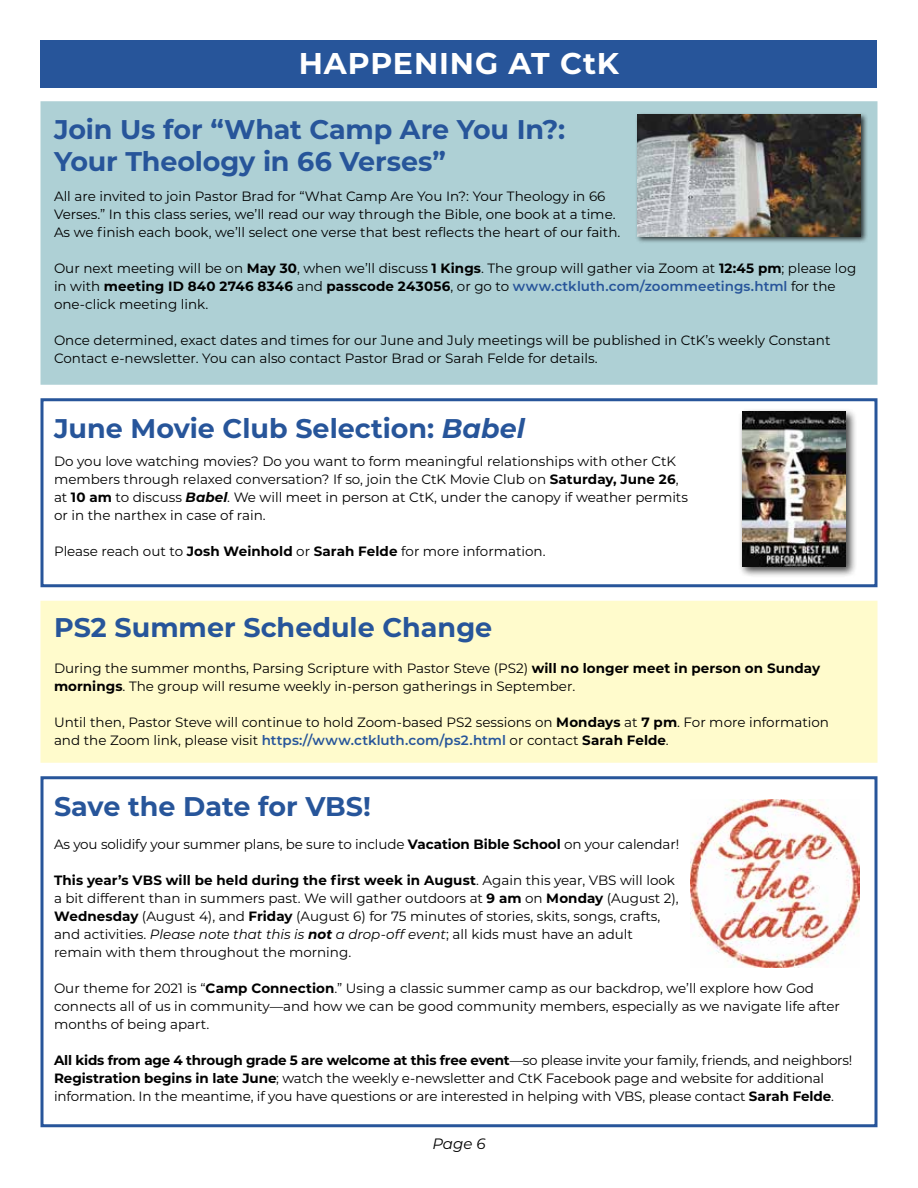
<style>
.page{position:relative;width:918px;height:1188px;background:#fff}
.page>*{position:absolute;margin:0;border:0;box-sizing:border-box;transform-origin:0 0}
.t1{font:700 30px "Montserrat";letter-spacing:.03em;color:#fff}
.t2{font:700 27px/32.4px "Montserrat";color:#27559a}
.t3{font:italic 15px "Montserrat";color:#000}
.t4{font:13.5px/18px "Montserrat";color:#000}
.s1{font-weight:700}
.s2{font-weight:600;color:#27559a}
.s3{font-style:italic}
.s4{font-weight:700;font-style:italic}
</style>
<div class="page">
<div style="left:40px;top:40px;width:838px;height:48px;background:#27559a"></div>
<div style="left:40px;top:101px;width:838px;height:284px;background:#aed0d5;border:3px solid #aed0d5"></div>
<div style="left:635px;top:112px;width:233px;height:132px;background:#000;opacity:.75"></div>
<img style="left:638px;top:115px;width:223px;height:121px">
<div style="left:40px;top:398px;width:838px;height:189px;background:#fff;border:3px solid #27559a"></div>
<div style="left:40px;top:776px;width:838px;height:351px;border:3px solid #27559a"></div>
<div style="left:739px;top:408px;width:118px;height:170px;background:#000;opacity:.75"></div>
<img style="left:743px;top:412px;width:103px;height:155px">
<img style="left:691px;top:799px;width:168px;height:169px">
<div style="left:40px;top:601px;width:838px;height:162px;background:#fffbcc;border:3px solid #fffbcc"></div>
<h1 class="t1" style="left:299px;top:42px;width:322px">HAPPENING AT CtK</h1>
<h2 class="t2" style="left:54px;top:112px;width:513px">Join Us for “What Camp Are You In?:<br>Your Theology in 66 Verses”</h2>
<p class="t4" style="left:54px;top:186px;width:568px">All are invited to join Pastor Brad for “What Camp Are You In?: Your Theology in 66<br>Verses.” In this class series, we’ll read our way through the Bible, one book at a time.<br>As we finish each book, we’ll select one verse that best reflects the heart of our faith.</p>
<p class="t4" style="left:54px;top:258px;width:804px">Our next meeting will be on <span class="s1">May 30</span>, when we’ll discuss <span class="s1">1 Kings</span>. The group will gather via Zoom at <span class="s1">12:45 pm</span>; please log in with <span class="s1">meeting ID 840 2746 8346</span> and <span class="s1">passcode 243056</span>, or go to <span class="s2">www.ctkluth.com/zoommeetings.html</span> for the one-click meeting link.</p>
<p class="t4" style="left:54px;top:330px;width:778px">Once determined, exact dates and times for our June and July meetings will be published in CtK’s weekly Constant<br>Contact e-newsletter. You can also contact Pastor Brad or Sarah Felde for details.</p>
<h2 class="t2" style="left:54px;top:411px;width:472px">June Movie Club Selection: <span class="s3">Babel</span></h2>
<p class="t4" style="left:54px;top:452px;width:636px">Do you love watching movies? Do you want to form meaningful relationships with other CtK members through relaxed conversation? If so, join the CtK Movie Club on <span class="s1">Saturday, June 26</span>, at <span class="s1">10 am</span> to discuss <span class="s4">Babel</span>. We will meet in person at CtK, under the canopy if weather permits or in the narthex in case of rain.</p>
<p class="t4" style="left:54px;top:542px;width:493px">Please reach out to <span class="s1">Josh Weinhold</span> or <span class="s1">Sarah Felde</span> for more information.</p>
<h2 class="t2" style="left:54px;top:610px;width:440px">PS2 Summer Schedule Change</h2>
<p class="t4" style="left:54px;top:659px;width:768px">During the summer months, Parsing Scripture with Pastor Steve (PS2) <span class="s1">will no longer meet in person on Sunday mornings</span>. The group will resume weekly in-person gatherings in September.</p>
<p class="t4" style="left:54px;top:713px;width:777px">Until then, Pastor Steve will continue to hold Zoom-based PS2 sessions on <span class="s1">Mondays</span> at <span class="s1">7 pm</span>. For more information and the Zoom link, please visit <span class="s2">https://www.ctkluth.com/ps2.html</span> or contact <span class="s1">Sarah Felde</span>.</p>
<h2 class="t2" style="left:54px;top:789px;width:318px">Save the Date for VBS!</h2>
<p class="t4" style="left:54px;top:835px;width:627px">As you solidify your summer plans, be sure to include <span class="s1">Vacation Bible School</span> on your calendar!</p>
<p class="t4" style="left:54px;top:871px;width:626px"><span class="s1">This year’s VBS will be held during the first week in August</span>. Again this year, VBS will look a bit different than in summers past. We will gather outdoors at <span class="s1">9 am</span> on <span class="s1">Monday</span> (August 2), <span class="s1">Wednesday</span> (August 4), and <span class="s1">Friday</span> (August 6) for 75 minutes of stories, skits, songs, crafts, and activities. <span class="s3">Please note that this is</span> <span class="s4">not</span> <span class="s3">a drop-off event</span>; all kids must have an adult remain with them throughout the morning.</p>
<p class="t4" style="left:54px;top:979px;width:787px">Our theme for 2021 is “<span class="s1">Camp Connection</span>.” Using a classic summer camp as our backdrop, we’ll explore how God connects all of us in community—and how we can be good community members, especially as we navigate life after months of being apart.</p>
<p class="t4" style="left:54px;top:1051px;width:800px"><span class="s1">All kids from age 4 through grade 5 are welcome at this free event</span>—so please invite your family, friends, and neighbors!<br><span class="s1">Registration begins in late June</span>; watch the weekly e-newsletter and CtK Facebook page and website for additional information. In the meantime, if you have questions or are interested in helping with VBS, please contact <span class="s1">Sarah Felde</span>.</p>
<p class="t3" style="left:432px;top:1133px;width:55px">Page 6</p>
</div>
